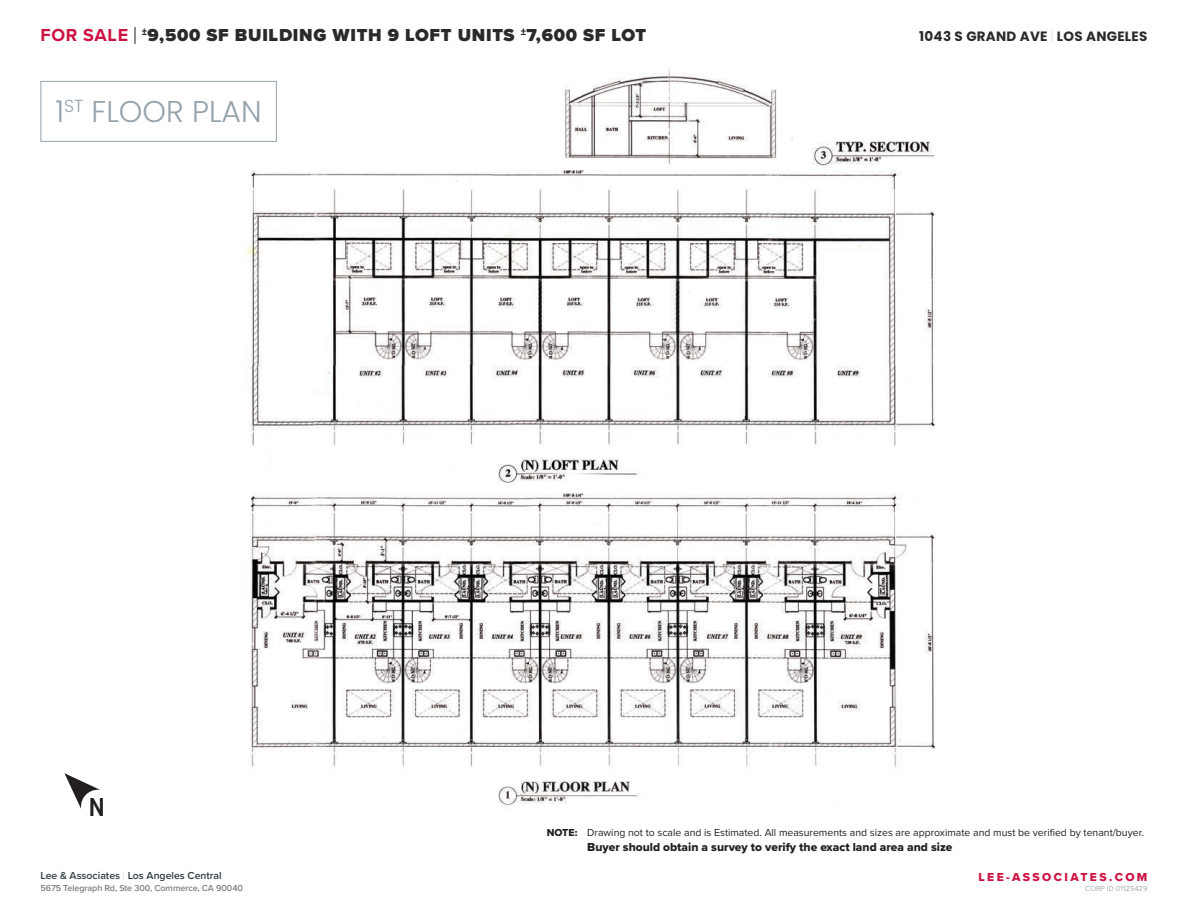
<style>
.page{position:relative;width:1188px;height:918px;background:#fff}
.page>*{position:absolute;margin:0;border:0;box-sizing:border-box;transform-origin:0 0}
.t1{font:300 30px "Poppins";color:#94a2aa}
.t2{font:600 27px "Proxima Nova Cond";color:#231f20}
.t3{font:900 18px "Proxima Nova";letter-spacing:.04em;color:#2a292c}
.t4{font:700 18px "Proxima Nova";letter-spacing:.04em;color:#cd1141}
.t5{font:700 13.5px "Poppins";letter-spacing:.02em;color:#2a292c}
.t6{font:12px "Proxima Nova Extrabld";color:#231f20}
.t7{font:12px "Proxima Nova Extrabld";letter-spacing:.2em;color:#cd1141}
.t8{font:10.5px "Proxima Nova";color:#231f20}
.t9{font:600 10.5px "Proxima Nova";color:#2f3b41}
.t10{font:600 9px "Proxima Nova";letter-spacing:-.01em;color:#7e8083}
.t11{font:7.5px "Proxima Nova";color:#a8aaad}
.s1{font-weight:100;color:#94a2aa}
.s2{font-family:"Proxima Nova Extrabld"}
.s3{font-family:"Proxima Nova T";font-weight:100;color:#a8aaad}
</style>
<div class="page">
<img style="left:247px;top:170px;width:689px;height:636px">
<img style="left:564px;top:68px;width:369px;height:100px">
<svg style="left:135px;top:27px;width:1px;height:17px"></svg>
<div style="left:40px;top:81px;width:237px;height:61px;border:1px solid #94a2aa"></div>
<svg style="left:64px;top:773px;width:36px;height:36px"></svg>
<div style="left:81px;top:790px;width:34px;height:34px;background:#fff;border-radius:50%"></div>
<h3 class="t3" style="left:142px;top:22px;width:506px"><sup>±</sup>9,500 SF BUILDING WITH 9 LOFT UNITS <sup>±</sup>7,600 SF LOT</h3>
<h3 class="t4" style="left:40px;top:22px;width:89px">FOR SALE</h3>
<p class="t5" style="left:919px;top:29px;width:230px">1043 S GRAND AVE <span class="s1">|</span> LOS ANGELES</p>
<p class="t1" style="left:55px;top:94px;width:208px">1<sup>ST</sup> FLOOR PLAN</p>
<p class="t2" style="left:89px;top:787px;width:17px">N</p>
<p class="t8" style="left:547px;top:825px;width:599px"><span class="s2">NOTE:</span> Drawing not to scale and is Estimated. All measurements and sizes are approximate and must be verified by tenant/buyer.</p>
<p class="t6" style="left:587px;top:838px;width:367px">Buyer should obtain a survey to verify the exact land area and size</p>
<p class="t9" style="left:40px;top:868px;width:183px">Lee &amp; Associates <span class="s3">|</span> Los Angeles Central</p>
<p class="t7" style="left:978px;top:868px;width:171px">LEE-ASSOCIATES.COM</p>
<p class="t10" style="left:40px;top:881px;width:204px">5675 Telegraph Rd, Ste 300, Commerce, CA 90040</p>
<p class="t11" style="left:1085px;top:883px;width:64px">CORP ID 01125429</p>
</div>
